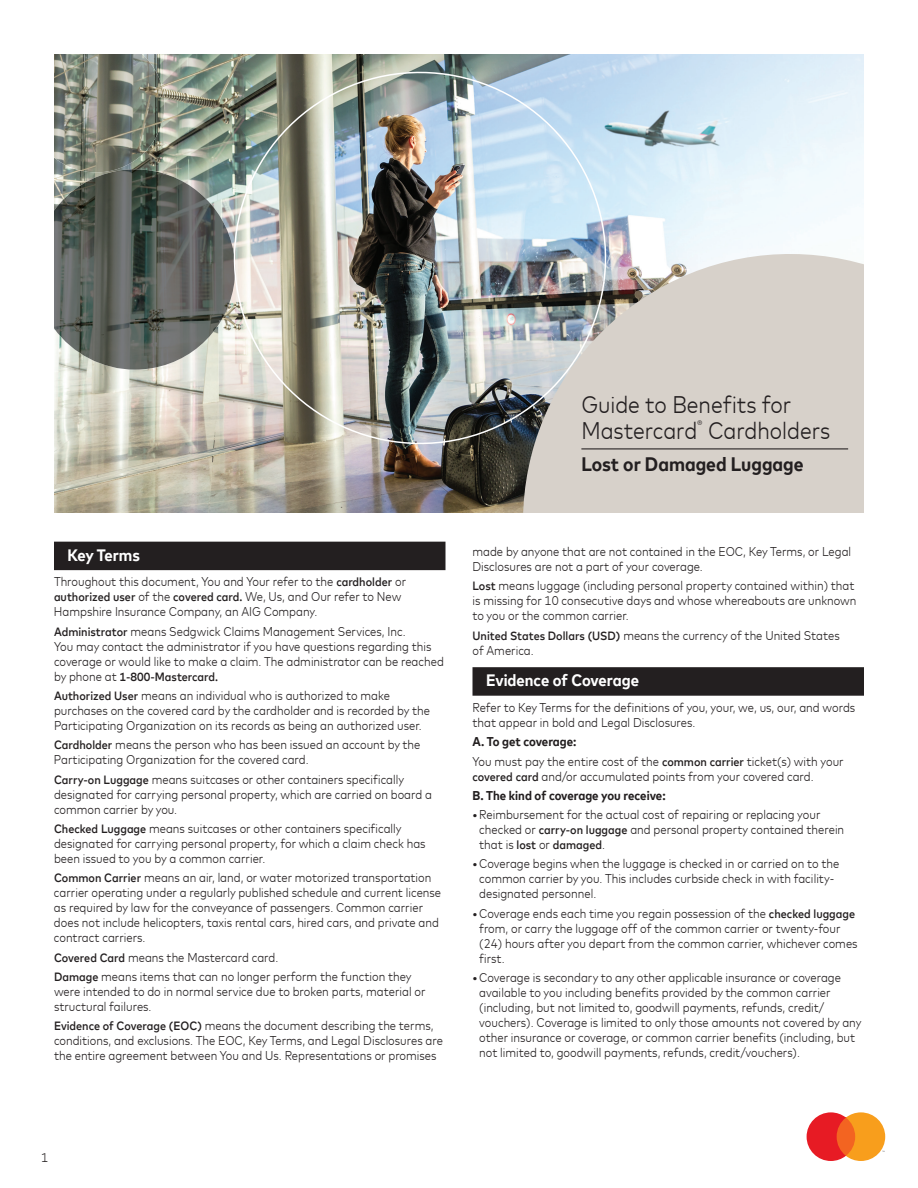
<style>
.page{position:relative;width:918px;height:1188px;background:#fff}
.page>*{position:absolute;margin:0;border:0;box-sizing:border-box;transform-origin:0 0}
.t1{font:300 24px/26px "Mark For MC Narrow W00";color:#231f20}
.t2{font:700 19.5px "Mark For MC Narrow W00";color:#231f20}
.t3{font:700 16.5px "Mark For MC Narrow W00";color:#fff}
.t4{font:300 12.75px/15px "Mark For MC Narrow W00";color:#231f20}
.t5{font:500 12px "Mark For MC Narrow W00";color:#231f20}
.s1{font-weight:500;font-size:12px}
.s2{font-weight:300;font-size:12.75px}
.s3{font-weight:700}
.s4{font-weight:500}
</style>
<div class="page">
<svg style="left:807px;top:1112px;width:78px;height:49px;background:#f27743"></svg>
<div style="left:54px;top:542px;width:392px;height:28px;background:#231f20"></div>
<div style="left:472px;top:667px;width:392px;height:29px;background:#231f20"></div>
<img style="left:54px;top:54px;width:810px;height:459px">
<img style="left:54px;top:169px;width:154px;height:201px">
<img style="left:54px;top:54px;width:110px;height:118px">
<svg style="left:485px;top:216px;width:379px;height:297px;background:#d7d2cc"></svg>
<img style="left:208px;top:54px;width:424px;height:416px">
<hr style="left:581px;top:448px;width:267px;height:1px;background:#231f20">
<p class="t3" style="left:68px;top:542px;width:74px">Key Terms</p>
<p class="t4" style="left:54px;top:573px;width:354px">Throughout this document, You and Your refer to the <span class="s1">cardholder</span> or <span class="s1">authorized user</span> of the <span class="s1">covered card.</span> We, Us, and Our refer to New<br>Hampshire Insurance Company, an AIG Company.</p>
<p class="t4" style="left:54px;top:623px;width:391px"><span class="s1">Administrator</span> means Sedgwick Claims Management Services, Inc.<br>You may contact the administrator if you have questions regarding this coverage or would like to make a claim. The administrator can be reached</p>
<p class="t5" style="left:54px;top:667px;width:166px"><span class="s2">by phone at</span> 1-800-Mastercard.</p>
<p class="t4" style="left:54px;top:687px;width:377px"><span class="s1">Authorized User</span> means an individual who is authorized to make purchases on the covered card by the cardholder and is recorded by the<br>Participating Organization on its records as being an authorized user.</p>
<p class="t4" style="left:54px;top:736px;width:368px"><span class="s1">Cardholder</span> means the person who has been issued an account by the<br>Participating Organization for the covered card.</p>
<p class="t4" style="left:54px;top:771px;width:380px"><span class="s1">Carry-on Luggage</span> means suitcases or other containers specifically designated for carrying personal property, which are carried on board a common carrier by you.</p>
<p class="t4" style="left:54px;top:820px;width:373px"><span class="s1">Checked Luggage</span> means suitcases or other containers specifically designated for carrying personal property, for which a claim check has been issued to you by a common carrier.</p>
<p class="t4" style="left:54px;top:869px;width:389px"><span class="s1">Common Carrier</span> means an air, land, or water motorized transportation carrier operating under a regularly published schedule and current license as required by law for the conveyance of passengers. Common carrier does not include helicopters, taxis rental cars, hired cars, and private and contract carriers.</p>
<p class="t4" style="left:54px;top:946px;width:359px;line-height:19.4px"><span class="s1">Covered Card</span> means the Mastercard card.<br><span class="s1">Damage</span> means items that can no longer perform the function they</p>
<p class="t4" style="left:54px;top:983px;width:373px">were intended to do in normal service due to broken parts, material or structural failures.</p>
<p class="t4" style="left:54px;top:1017px;width:390px"><span class="s1">Evidence of Coverage (EOC)</span> means the document describing the terms, conditions, and exclusions. The EOC, Key Terms, and Legal Disclosures are the entire agreement between You and Us. Representations or promises</p>
<h1 class="t1" style="left:581px;top:390px;width:251px">Guide to Benefits for<br>Mastercard<sup>®</sup> Cardholders</h1>
<h2 class="t2" style="left:581px;top:449px;width:224px">Lost or Damaged Luggage</h2>
<p class="t4" style="left:472px;top:543px;width:380px">made by anyone that are not contained in the EOC, Key Terms, or Legal<br>Disclosures are not a part of your coverage.</p>
<p class="t4" style="left:472px;top:578px;width:386px"><span class="s1">Lost</span> means luggage (including personal property contained within) that is missing for 10 consecutive days and whose whereabouts are unknown to you or the common carrier.</p>
<p class="t4" style="left:472px;top:627px;width:369px"><span class="s1">United States Dollars (USD)</span> means the currency of the United States of America.</p>
<p class="t3" style="left:486px;top:668px;width:155px">Evidence of Coverage</p>
<p class="t4" style="left:472px;top:699px;width:384px">Refer to Key Terms for the definitions of you, your, we, us, our, and words that appear in bold and Legal Disclosures.</p>
<p class="t4" style="left:472px;top:731px;width:373px;line-height:19.4px"><span class="s3">A. To get coverage:<br></span>You must pay the entire cost of the <span class="s1">common carrier</span> ticket(s) with your</p>
<p class="t4" style="left:472px;top:765px;width:343px;line-height:19.4px"><span class="s1">covered card</span> and/or accumulated points from your covered card.<br><span class="s3">B. The kind of coverage you receive:</span></p>
<p class="t4" style="left:479px;top:806px;width:367px;text-indent:-7px"><span class="s4">•</span>Reimbursement for the actual cost of repairing or replacing your checked or <span class="s1">carry-on luggage</span> and personal property contained therein</p>
<p class="t5" style="left:479px;top:836px;width:127px"><span class="s2">that is</span> lost <span class="s2">or</span> damaged<span class="s2">.</span></p>
<p class="t4" style="left:479px;top:856px;width:362px;text-indent:-7px"><span class="s4">•</span>Coverage begins when the luggage is checked in or carried on to the common carrier by you. This includes curbside check in with facility&shy;designated personnel.</p>
<p class="t4" style="left:479px;top:905px;width:380px;text-indent:-7px"><span class="s4">•</span>Coverage ends each time you regain possession of the <span class="s1">checked luggage </span>from, or carry the luggage off of the common carrier or twenty-four (24) hours after you depart from the common carrier, whichever comes first.</p>
<p class="t4" style="left:479px;top:969px;width:384px;text-indent:-7px"><span class="s4">•</span>Coverage is secondary to any other applicable insurance or coverage available to you including benefits provided by the common carrier (including, but not limited to, goodwill payments, refunds, credit/ vouchers). Coverage is limited to only those amounts not covered by any other insurance or coverage, or common carrier benefits (including, but not limited to, goodwill payments, refunds, credit/vouchers).</p>
<p class="t4" style="left:41px;top:1149px;width:9px">1</p>
</div>
